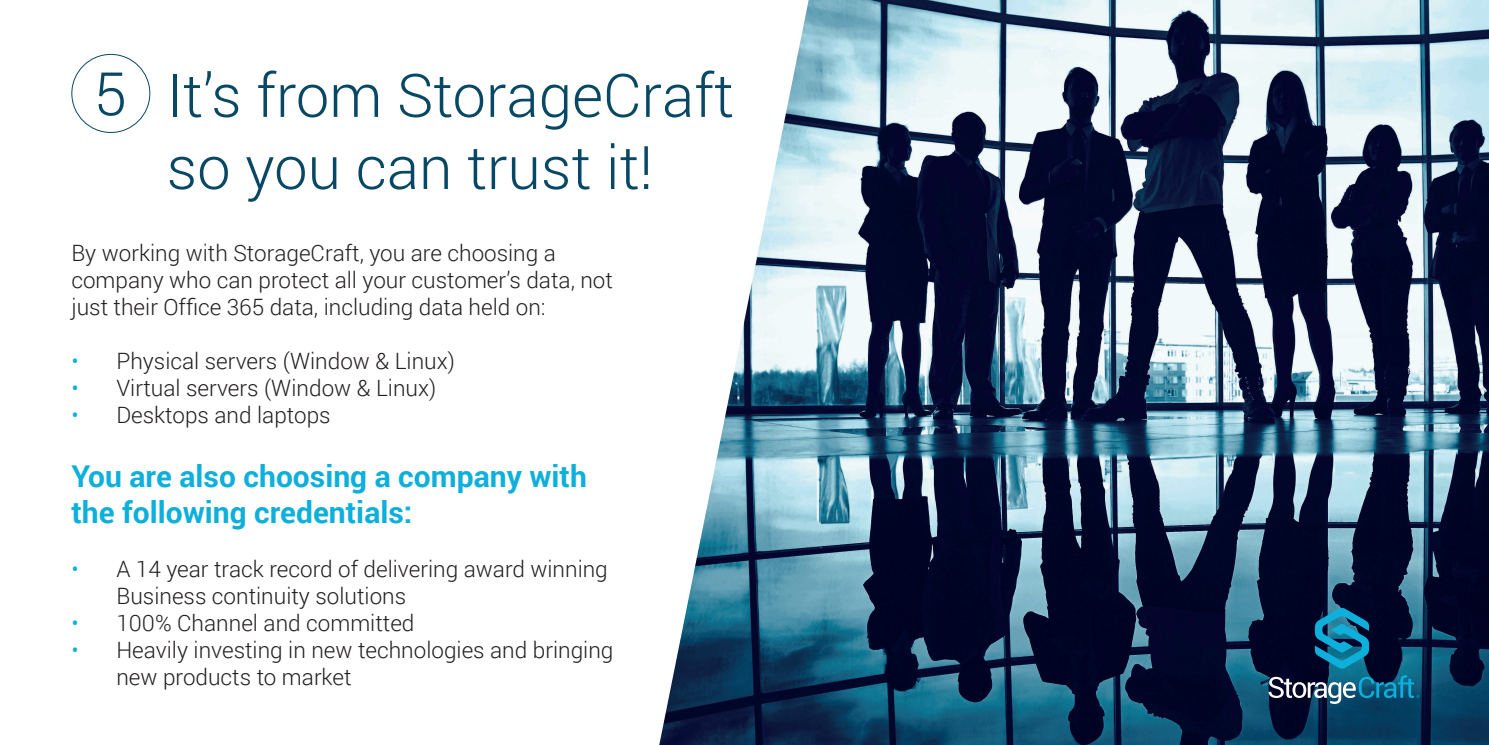
<style>
.page{position:relative;width:1489px;height:745px;background:#fff}
.page>*{position:absolute;margin:0;border:0;box-sizing:border-box;transform-origin:0 0}
.t1{font:300 60px/72px "Roboto";color:#084865;text-align:center}
.t2{font:700 30px/36px "Roboto";color:#0eb0db}
.t3{font:300 22.5px/27px "Roboto";color:#231f20}
.s1{color:#0eb0db}
</style>
<div class="page">
<div style="left:71px;top:54px;width:79px;height:79px;border:1px solid #084865;border-radius:50%"></div>
<img style="left:659px;top:0;width:829px;height:744px">
<svg style="left:1314px;top:607px;width:54px;height:61px;background:#0e6e93"></svg>
<svg style="left:1268px;top:675px;width:151px;height:28px;background:#31617e"></svg>
<h1 class="t1" style="left:94px;top:57px;width:641px">5 It’s from StorageCraft so you can trust it!</h1>
<p class="t3" style="left:71px;top:239px;width:543px">By working with StorageCraft, you are choosing a company who can protect all your customer’s data, not just their Office 365 data, including data held on:</p>
<p class="t3" style="left:71px;top:347px;width:385px"><span class="s1">•</span> Physical servers (Window &amp; Linux)</p>
<p class="t3" style="left:71px;top:374px;width:366px"><span class="s1">•</span> Virtual servers (Window &amp; Linux)</p>
<p class="t3" style="left:71px;top:401px;width:261px"><span class="s1">•</span> Desktops and laptops</p>
<h2 class="t2" style="left:71px;top:456px;width:517px">You are also choosing a company with the following credentials:</h2>
<p class="t3" style="left:116px;top:554px;width:493px;text-indent:-45px"><span class="s1">•</span> A 14 year track record of delivering award winning<br>Business continuity solutions</p>
<p class="t3" style="left:71px;top:608px;width:344px"><span class="s1">•</span> 100% Channel and committed</p>
<p class="t3" style="left:116px;top:635px;width:498px;text-indent:-45px"><span class="s1">•</span> Heavily investing in new technologies and bringing new products to market</p>
</div>
